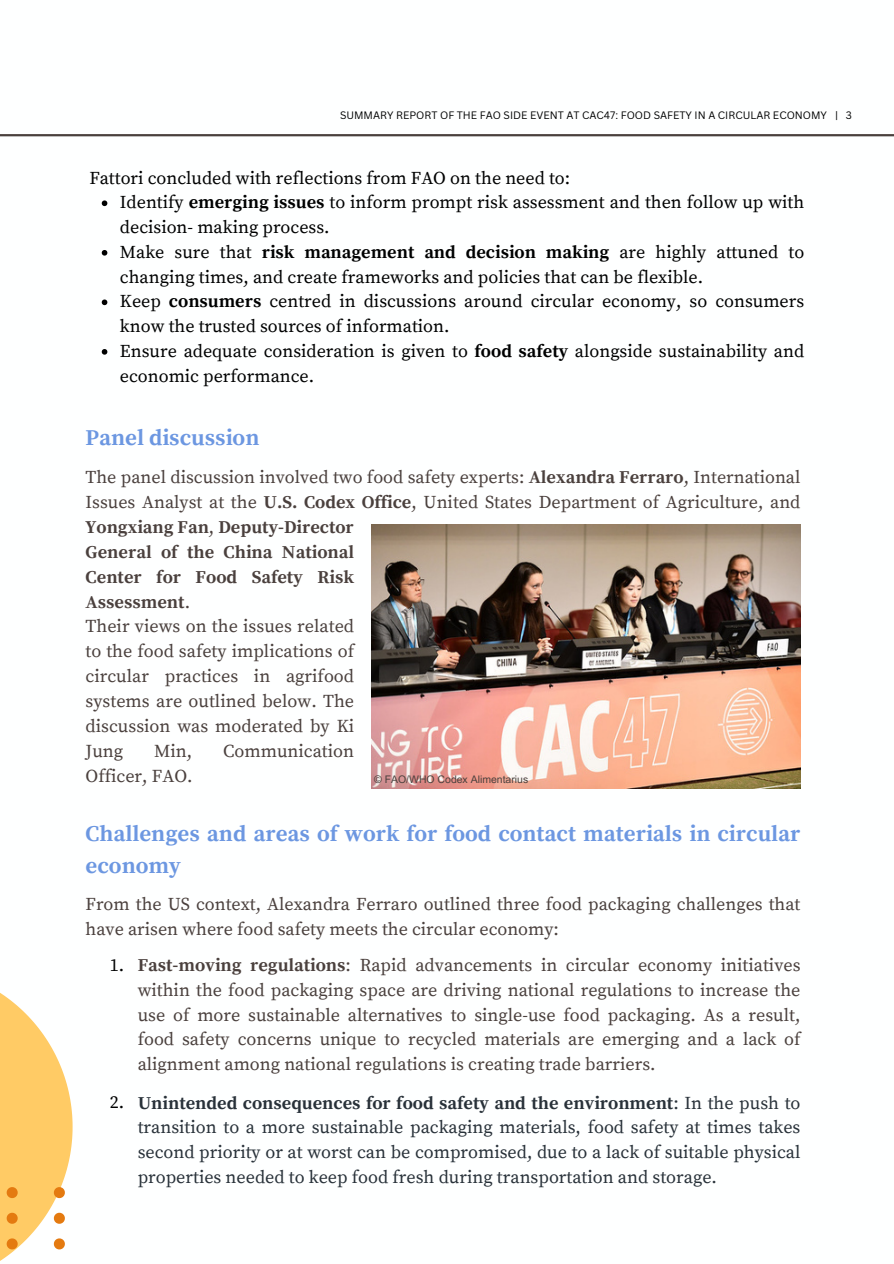
<style>
.page{position:relative;width:894px;height:1264px;background:#fff}
.page>*{position:absolute;margin:0;border:0;box-sizing:border-box;transform-origin:0 0}
.t1{font:700 22.5px/31.2px "Source Serif Pro";color:#6c97e1}
.t2{font:18px/24.9px "Source Serif Pro";color:#4a403d}
.t3{font:18px/24.8px "Source Serif Pro";color:#000}
.t4{font:18px/24.6px "Source Serif Pro";color:#283139;text-align:justify}
.t5{font:10.5px "Canva Sans";color:#000}
.t6{font:10.5px "Arial MT Pro";color:#4a403d}
.s1{font-weight:700}
</style>
<div class="page">
<hr style="left:0;top:134px;width:893px;height:2px;background:#4a403d">
<svg style="left:0;top:993px;width:72px;height:268px"></svg>
<img style="left:371px;top:524px;width:428px;height:264px">
<svg style="left:102px;top:200px;width:5px;height:6px"></svg>
<svg style="left:102px;top:250px;width:5px;height:5px"></svg>
<svg style="left:102px;top:299px;width:5px;height:6px"></svg>
<svg style="left:102px;top:349px;width:5px;height:5px"></svg>
<p class="t5" style="left:340px;top:107px;width:513px">SUMMARY REPORT OF THE FAO SIDE EVENT AT CAC47: FOOD SAFETY IN A CIRCULAR ECONOMY | 3</p>
<p class="t3" style="left:89px;top:166px;width:482px">Fattori concluded with reflections from FAO on the need to:</p>
<p class="t3" style="left:120px;top:191px;width:685px">Identify <span class="s1">emerging issues</span> to inform prompt risk assessment and then follow up with decision- making process.</p>
<h1 class="t3" style="left:120px;top:240px;width:685px">Make sure that <span class="s1">risk management and decision making</span> are highly attuned to changing times, and create frameworks and policies that can be flexible.</h1>
<h2 class="t3" style="left:120px;top:290px;width:685px">Keep <span class="s1">consumers</span> centred in discussions around circular economy, so consumers know the trusted sources of information.</h2>
<h2 class="t3" style="left:120px;top:339px;width:685px">Ensure adequate consideration is given to <span class="s1">food safety</span> alongside sustainability and economic performance.</h2>
<h1 class="t1" style="left:86px;top:423px;width:175px">Panel discussion</h1>
<h2 class="t2" style="left:86px;top:465px;width:716px;text-align:justify">The panel discussion involved two food safety experts: <span class="s1">Alexandra Ferraro</span>, International Issues Analyst at the <span class="s1">U.S. Codex Office</span>, United States Department of Agriculture, and <span class="s1">Yongxiang Fan</span>, <span class="s1">Deputy-Director</span></h2>
<p class="t2" style="left:86px;top:540px;width:270px"><span class="s1">General of the China National<br>Center for Food Safety Risk<br>Assessment</span>.<br>Their views on the issues related to the food safety implications of circular practices in agrifood systems are outlined below. The discussion was moderated by Ki<br>Jung</p>
<p class="t2" style="left:154px;top:739px;width:40px">Min,</p>
<p class="t2" style="left:223px;top:739px;width:133px">Communication</p>
<p class="t2" style="left:86px;top:763px;width:108px">Officer, FAO.</p>
<h2 class="t6" style="left:374px;top:775px;width:156px">© FAO/WHO Codex Alimentarius</h2>
<h3 class="t1" style="left:86px;top:819px;width:716px">Challenges and areas of work for food contact materials in circular economy</h3>
<p class="t2" style="left:86px;top:892px;width:716px">From the US context, Alexandra Ferraro outlined three food packaging challenges that have arisen where food safety meets the circular economy:</p>
<h2 class="t2" style="left:138px;top:953px;width:664px;text-align:justify"><span class="s1">Fast-moving regulations</span>: Rapid advancements in circular economy initiatives within the food packaging space are driving national regulations to increase the use of more sustainable alternatives to single-use food packaging. As a result, food safety concerns unique to recycled materials are emerging and a lack of alignment among national regulations is creating trade barriers.</h2>
<p class="t4" style="left:138px;top:1091px;width:664px"><span class="s1">Unintended consequences for food safety and the environment</span>: In the push to transition to a more sustainable packaging materials, food safety at times takes second priority or at worst can be compromised, due to a lack of suitable physical properties needed to keep food fresh during transportation and storage.</p>
<p class="t3" style="left:110px;top:953px;width:16px">1.</p>
<p class="t3" style="left:110px;top:1090px;width:16px">2.</p>
</div>
